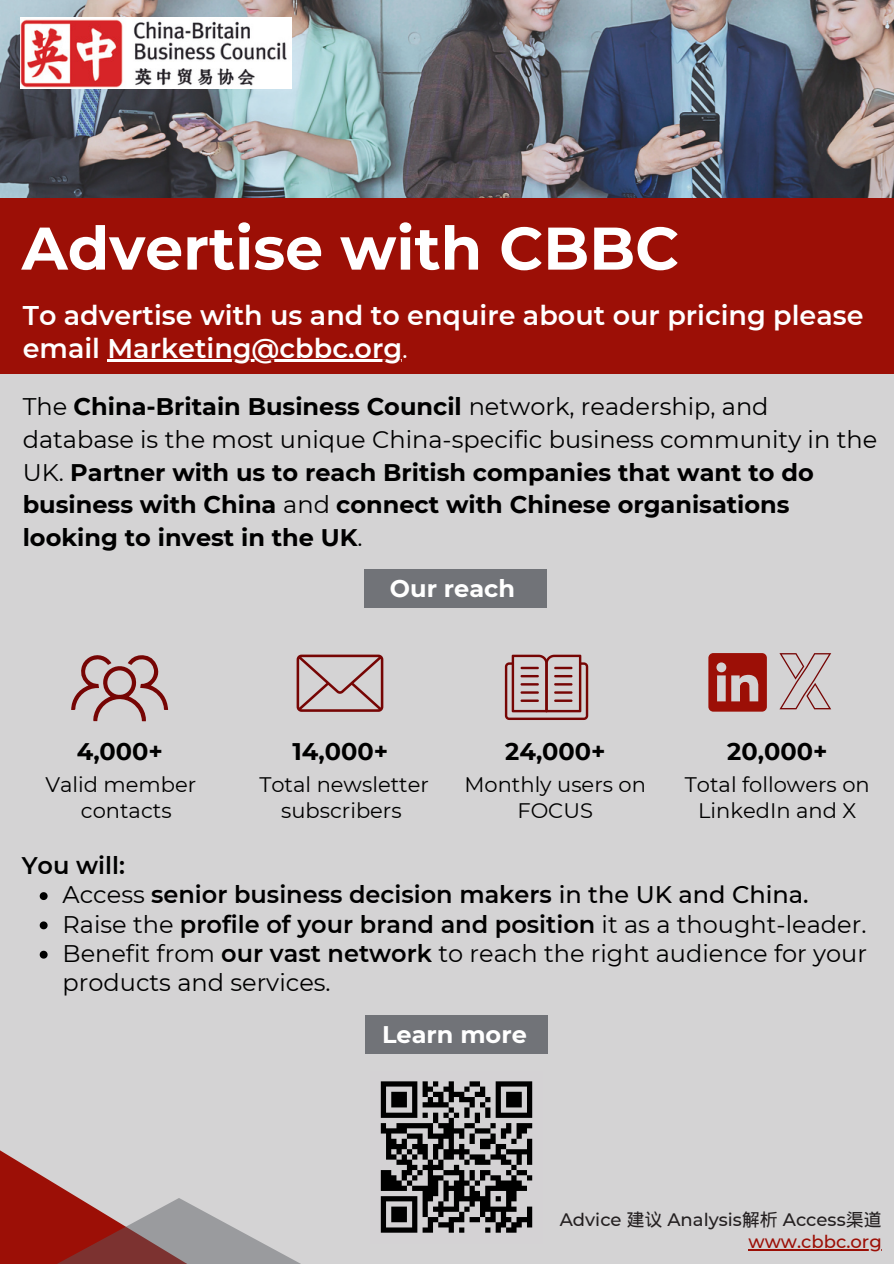
<style>
.page{position:relative;width:894px;height:1264px;background:#fff}
.page>*{position:absolute;margin:0;border:0;box-sizing:border-box;transform-origin:0 0}
.t1{font:700 60px "Montserrat";color:#fff}
.t2{font:600 27px/32.7px "Montserrat";color:#fff}
.t3{font:700 24px/32.7px "Montserrat";color:#000}
.t4{font:600 24px "Montserrat";color:#000}
.t5{font:24px/29.2px "Montserrat";color:#000}
.t6{font:700 24px "Montserrat";color:#fff}
.t7{font:21px/26px "Montserrat";color:#000;text-align:center}
.t8{font:500 18px "Montserrat";color:#231f20}
.t9{font:500 18px "Montserrat";color:#9c0f06}
.s1{font-weight:400}
.s2{font-weight:500}
.s3{font-weight:600}
.s4{font-family:"Wen Quan Yi Micro Hei";font-weight:400}
</style>
<div class="page">
<img style="left:0;top:0;width:893px;height:198px">
<div style="left:0;top:301px;width:893px;height:962px;background:#d4d3d4"></div>
<div style="left:0;top:198px;width:893px;height:176px;background:#9c0f06"></div>
<svg style="left:0;top:1197px;width:299px;height:66px"></svg>
<svg style="left:504px;top:654px;width:84px;height:66px"></svg>
<svg style="left:71px;top:655px;width:97px;height:66px"></svg>
<svg style="left:296px;top:654px;width:87px;height:57px"></svg>
<svg style="left:708px;top:653px;width:58px;height:58px"></svg>
<svg style="left:779px;top:653px;width:52px;height:56px"></svg>
<hr style="left:107px;top:360px;width:295px;height:2px;background:#fff">
<hr style="left:748px;top:1249px;width:133px;height:1px;background:#9c0f06">
<svg style="left:40px;top:892px;width:8px;height:8px"></svg>
<svg style="left:40px;top:921px;width:8px;height:8px"></svg>
<svg style="left:40px;top:950px;width:8px;height:8px"></svg>
<div style="left:364px;top:569px;width:182px;height:39px;background:#717378"></div>
<img style="left:21px;top:18px;width:270px;height:71px">
<div style="left:365px;top:1015px;width:182px;height:39px;background:#717378"></div>
<svg style="left:380px;top:1081px;width:153px;height:152px"></svg>
<p class="t1" style="left:22px;top:211px;width:659px">Advertise with CBBC</p>
<p class="t2" style="left:23px;top:299px;width:842px">To advertise with us and to enquire about our pricing please email Marketing@cbbc.org<span class="s1">.</span></p>
<p class="t3" style="left:23px;top:390px;width:855px"><span class="s1">The</span> China-Britain Business Council <span class="s1">network, readership, and database is the most unique China-specific business community in the UK.</span> Partner with us to reach British companies that want to do business with China <span class="s1">and</span> connect with Chinese organisations looking to invest in the UK<span class="s1">.</span></p>
<p class="t3" style="left:77px;top:735px;width:88px">4,000+</p>
<p class="t7" style="left:45px;top:771px;width:152px">Valid member contacts</p>
<p class="t4" style="left:22px;top:850px;width:105px">You will:</p>
<p class="t6" style="left:390px;top:573px;width:127px">Our reach</p>
<p class="t3" style="left:292px;top:735px;width:97px">14,000+</p>
<p class="t7" style="left:259px;top:771px;width:171px">Total newsletter subscribers</p>
<p class="t3" style="left:505px;top:735px;width:102px">24,000+</p>
<p class="t7" style="left:464px;top:771px;width:183px">Monthly users on</p>
<p class="t7" style="left:517px;top:797px;width:77px">FOCUS</p>
<p class="t3" style="left:727px;top:735px;width:102px">20,000+</p>
<p class="t7" style="left:684px;top:771px;width:186px">Total followers on<br>LinkedIn and X</p>
<p class="t4" style="left:63px;top:880px;width:747px"><span class="s1">Access</span> senior business decision makers <span class="s2">in the UK and China.</span></p>
<p class="t4" style="left:63px;top:909px;width:805px"><span class="s1">Raise the</span> profile of your brand and position <span class="s1">it as a thought-leader.</span></p>
<p class="t5" style="left:63px;top:938px;width:805px">Benefit from <span class="s3">our vast network</span> to reach the right audience for your products and services.</p>
<p class="t6" style="left:382px;top:1019px;width:146px">Learn more</p>
<p class="t8" style="left:559px;top:1208px;width:323px">Advice <span class="s4">建议</span> Analysis<span class="s4">解析</span> Access<span class="s4">渠道</span></p>
<p class="t9" style="left:748px;top:1230px;width:135px">www.cbbc.org</p>
</div>
